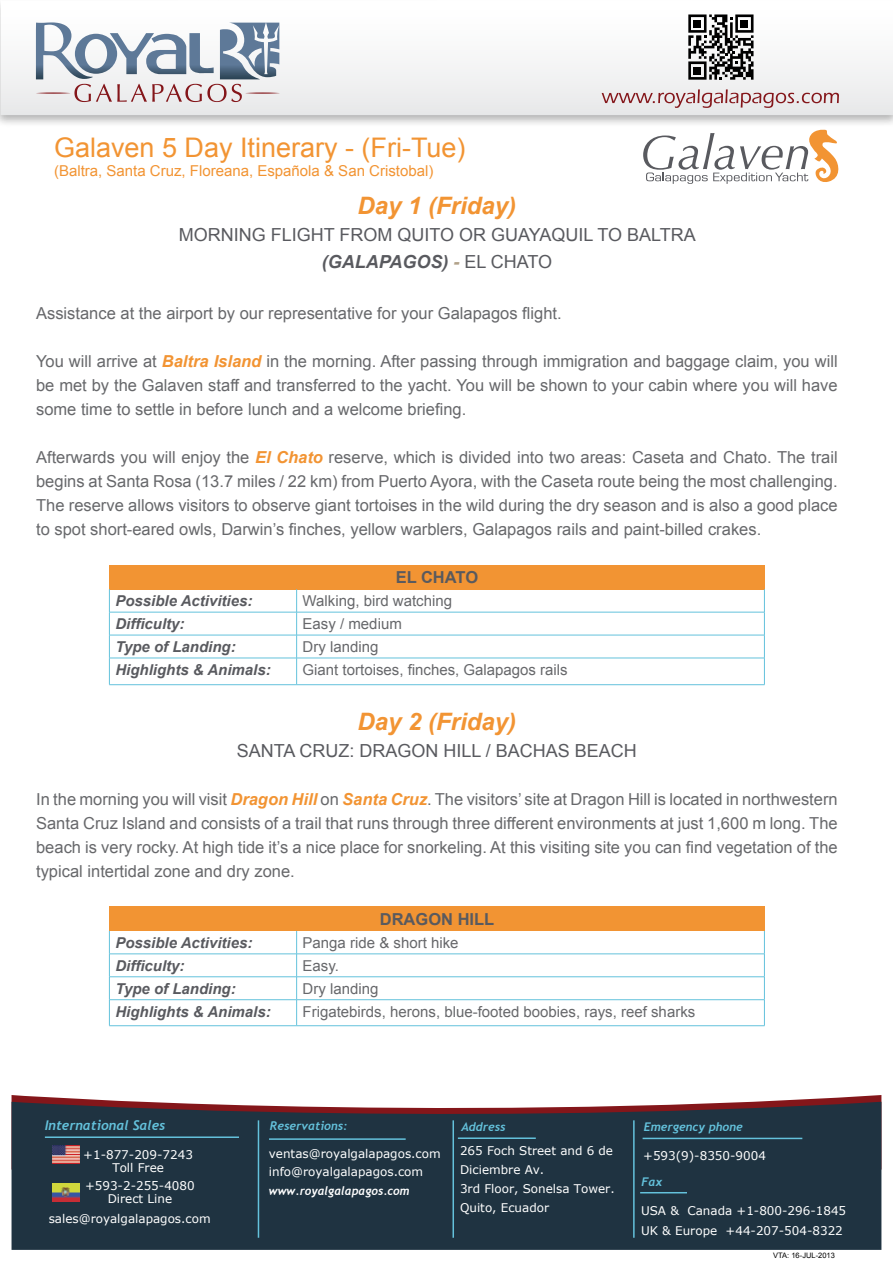
<style>
.page{position:relative;width:893px;height:1263px;background:#fff}
.page>*{position:absolute;margin:0;border:0;box-sizing:border-box;transform-origin:0 0}
.t1{font:27px "Arial";color:#f29433}
.t2{font:italic 700 24px "Arial";color:#f29433}
.t3{font:18px/27px "Arial";color:#595a5f;text-align:center}
.t4{font:16.5px/24px "Arial";color:#67686b;text-align:justify}
.t5{font:700 16.5px "Arial";color:#595a5f}
.t6{font:15px "Arial";color:#67686b}
.t7{font:italic 700 15px "Arial";color:#595a5f}
.t8{font:15px "Arial";color:#f29433}
.t9{font:italic 700 13.5px "Trebuchet";color:#64c2dc}
.t10{font:12px/19px "Verdana";color:#fff}
.t11{font:italic 700 12px "Trebuchet";color:#64c2dc}
.t12{font:italic 700 12px "Trebuchet";color:#fff;scale:.96 1}
.t13{font:7.5px "Arial";color:#000}
.s1{font-weight:700;font-style:italic}
.s2{font-weight:700;font-style:italic;color:#b2a28a}
.s3{font-weight:700;font-style:italic;color:#f29433}
</style>
<div class="page">
<div style="left:0;top:0;width:893px;height:128px;background:#000;opacity:.3"></div>
<svg style="left:1px;top:0;width:892px;height:115px"></svg>
<svg style="left:36px;top:22px;width:244px;height:80px"></svg>
<svg style="left:602px;top:89px;width:237px;height:19px;background:#d6c1c2"></svg>
<svg style="left:688px;top:14px;width:65px;height:66px"></svg>
<div style="left:694px;top:67px;width:7px;height:7px;background:#000"></div>
<div style="left:694px;top:20px;width:7px;height:7px;background:#000"></div>
<div style="left:740px;top:20px;width:8px;height:7px;background:#000"></div>
<svg style="left:643px;top:129px;width:196px;height:55px"></svg>
<svg style="left:12px;top:1095px;width:869px;height:7px"></svg>
<svg style="left:12px;top:1102px;width:869px;height:148px;background:#273643"></svg>
<hr style="left:45px;top:1136px;width:194px;height:2px;background:#64c2dc">
<hr style="left:633px;top:1120px;width:2px;height:118px;background:#64c2dc">
<hr style="left:452px;top:1120px;width:2px;height:118px;background:#64c2dc">
<hr style="left:258px;top:1120px;width:1px;height:118px;background:#64c2dc">
<hr style="left:643px;top:1138px;width:159px;height:1px;background:#64c2dc">
<hr style="left:640px;top:1192px;width:47px;height:1px;background:#64c2dc">
<hr style="left:269px;top:1138px;width:137px;height:2px;background:#64c2dc">
<hr style="left:458px;top:1137px;width:78px;height:2px;background:#64c2dc">
<img style="left:53px;top:1183px;width:27px;height:19px">
<img style="left:53px;top:1146px;width:27px;height:17px">
<div style="left:109px;top:565px;width:655px;height:24px;background:#f29433"></div>
<hr style="left:109px;top:612px;width:188px;height:1px;background:#64c2dc">
<hr style="left:297px;top:612px;width:468px;height:1px;background:#64c2dc">
<hr style="left:109px;top:635px;width:188px;height:1px;background:#64c2dc">
<hr style="left:297px;top:635px;width:468px;height:1px;background:#64c2dc">
<hr style="left:109px;top:658px;width:188px;height:1px;background:#64c2dc">
<svg style="left:109px;top:589px;width:1px;height:95px"></svg>
<hr style="left:297px;top:658px;width:468px;height:1px;background:#64c2dc">
<svg style="left:296px;top:589px;width:1px;height:95px"></svg>
<svg style="left:764px;top:589px;width:1px;height:95px"></svg>
<hr style="left:109px;top:684px;width:188px;height:1px;background:#64c2dc">
<hr style="left:297px;top:684px;width:468px;height:1px;background:#64c2dc">
<div style="left:109px;top:907px;width:655px;height:24px;background:#f29433"></div>
<hr style="left:109px;top:953px;width:188px;height:1px;background:#64c2dc">
<hr style="left:297px;top:953px;width:468px;height:1px;background:#64c2dc">
<hr style="left:109px;top:976px;width:188px;height:1px;background:#64c2dc">
<hr style="left:297px;top:976px;width:468px;height:1px;background:#64c2dc">
<hr style="left:109px;top:999px;width:188px;height:1px;background:#64c2dc">
<svg style="left:109px;top:931px;width:1px;height:94px"></svg>
<hr style="left:297px;top:999px;width:468px;height:1px;background:#64c2dc">
<svg style="left:296px;top:931px;width:1px;height:94px"></svg>
<svg style="left:764px;top:931px;width:1px;height:94px"></svg>
<hr style="left:109px;top:1025px;width:188px;height:1px;background:#64c2dc">
<hr style="left:297px;top:1025px;width:468px;height:1px;background:#64c2dc">
<h1 class="t1" style="left:54px;top:130px;width:413px">Galaven 5 Day Itinerary - (Fri-Tue)</h1>
<p class="t8" style="left:54px;top:161px;width:381px">(Baltra, Santa Cruz, Floreana, Española &amp; San Cristobal)</p>
<h2 class="t2" style="left:358px;top:190px;width:160px">Day 1 (Friday)</h2>
<p class="t3" style="left:179px;top:221px;width:519px">MORNING FLIGHT FROM QUITO OR GUAYAQUIL TO BALTRA <span class="s1">(GALAPAGOS)</span> <span class="s2">-</span> EL CHATO</p>
<p class="t4" style="left:36px;top:302px;width:527px">Assistance at the airport by our representative for your Galapagos flight.</p>
<p class="t4" style="left:36px;top:350px;width:803px">You will arrive at <span class="s3">Baltra Island</span> in the morning. After passing through immigration and baggage claim, you will be met by the Galaven staff and transferred to the yacht. You will be shown to your cabin where you will have some time to settle in before lunch and a welcome briefing.</p>
<p class="t4" style="left:36px;top:446px;width:803px">Afterwards you will enjoy the <span class="s3">El Chato</span> reserve, which is divided into two areas: Caseta and Chato. The trail begins at Santa Rosa (13.7 miles / 22 km) from Puerto Ayora, with the Caseta route being the most challenging.<br>The reserve allows visitors to observe giant tortoises in the wild during the dry season and is also a good place to spot short-eared owls, Darwin’s finches, yellow warblers, Galapagos rails and paint-billed crakes.</p>
<p class="t5" style="left:396px;top:566px;width:84px">EL CHATO</p>
<p class="t7" style="left:115px;top:591px;width:138px">Possible Activities:</p>
<p class="t6" style="left:303px;top:591px;width:151px">Walking, bird watching</p>
<p class="t7" style="left:115px;top:614px;width:71px">Difficulty:</p>
<p class="t6" style="left:303px;top:614px;width:101px">Easy / medium</p>
<p class="t7" style="left:115px;top:637px;width:122px">Type of Landing:</p>
<p class="t6" style="left:303px;top:637px;width:77px">Dry landing</p>
<p class="t7" style="left:115px;top:660px;width:157px">Highlights &amp; Animals:</p>
<p class="t6" style="left:303px;top:660px;width:267px">Giant tortoises, finches, Galapagos rails</p>
<h2 class="t2" style="left:358px;top:705px;width:160px">Day 2 (Friday)</h2>
<p class="t3" style="left:237px;top:737px;width:402px">SANTA CRUZ: DRAGON HILL / BACHAS BEACH</p>
<p class="t4" style="left:36px;top:787px;width:803px">In the morning you will visit <span class="s3">Dragon Hill</span> on <span class="s3">Santa Cruz</span>. The visitors’ site at Dragon Hill is located in northwestern Santa Cruz Island and consists of a trail that runs through three different environments at just 1,600 m long. The beach is very rocky. At high tide it’s a nice place for snorkeling. At this visiting site you can find vegetation of the typical intertidal zone and dry zone.</p>
<p class="t5" style="left:380px;top:908px;width:116px">DRAGON HILL</p>
<p class="t7" style="left:115px;top:932px;width:138px">Possible Activities:</p>
<p class="t6" style="left:303px;top:933px;width:157px">Panga ride &amp; short hike</p>
<p class="t7" style="left:115px;top:955px;width:71px">Difficulty:</p>
<p class="t6" style="left:303px;top:956px;width:38px">Easy.</p>
<p class="t7" style="left:115px;top:978px;width:122px">Type of Landing:</p>
<p class="t6" style="left:303px;top:978px;width:77px">Dry landing</p>
<p class="t7" style="left:115px;top:1001px;width:157px">Highlights &amp; Animals:</p>
<p class="t6" style="left:303px;top:1001px;width:394px">Frigatebirds, herons, blue-footed boobies, rays, reef sharks</p>
<p class="t9" style="left:45px;top:1117px;width:122px">International Sales</p>
<p class="t10" style="left:83px;top:1145px;width:111px">+1-877-209-7243</p>
<p class="t10" style="left:112px;top:1158px;width:53px">Toll Free</p>
<p class="t10" style="left:85px;top:1176px;width:111px">+593-2-255-4080</p>
<p class="t10" style="left:108px;top:1189px;width:66px">Direct Line</p>
<p class="t10" style="left:49px;top:1209px;width:163px">sales@royalgalapagos.com</p>
<p class="t11" style="left:270px;top:1118px;width:79px">Reservations:</p>
<p class="t11" style="left:644px;top:1119px;width:100px">Emergency phone</p>
<p class="t11" style="left:461px;top:1119px;width:46px">Address</p>
<p class="t10" style="left:460px;top:1141px;width:156px">265 Foch Street and 6 de<br>Diciembre Av.<br>3rd Floor, Sonelsa Tower.<br>Quito, Ecuador</p>
<p class="t10" style="left:269px;top:1144px;width:173px">ventas@royalgalapagos.com</p>
<p class="t10" style="left:643px;top:1146px;width:124px">+593(9)-8350-9004</p>
<p class="t10" style="left:269px;top:1162px;width:156px">info@royalgalapagos.com</p>
<p class="t11" style="left:641px;top:1174px;width:22px">Fax</p>
<p class="t12" style="left:269px;top:1183px;width:148px">www.royalgalapagos.com</p>
<p class="t10" style="left:641px;top:1200px;width:207px">USA &amp; Canada +1-800-296-1845</p>
<p class="t10" style="left:641px;top:1220px;width:203px">UK &amp; Europe +44-207-504-8322</p>
<p class="t13" style="left:773px;top:1250px;width:63px">VTA: 16-JUL-2013</p>
</div>
